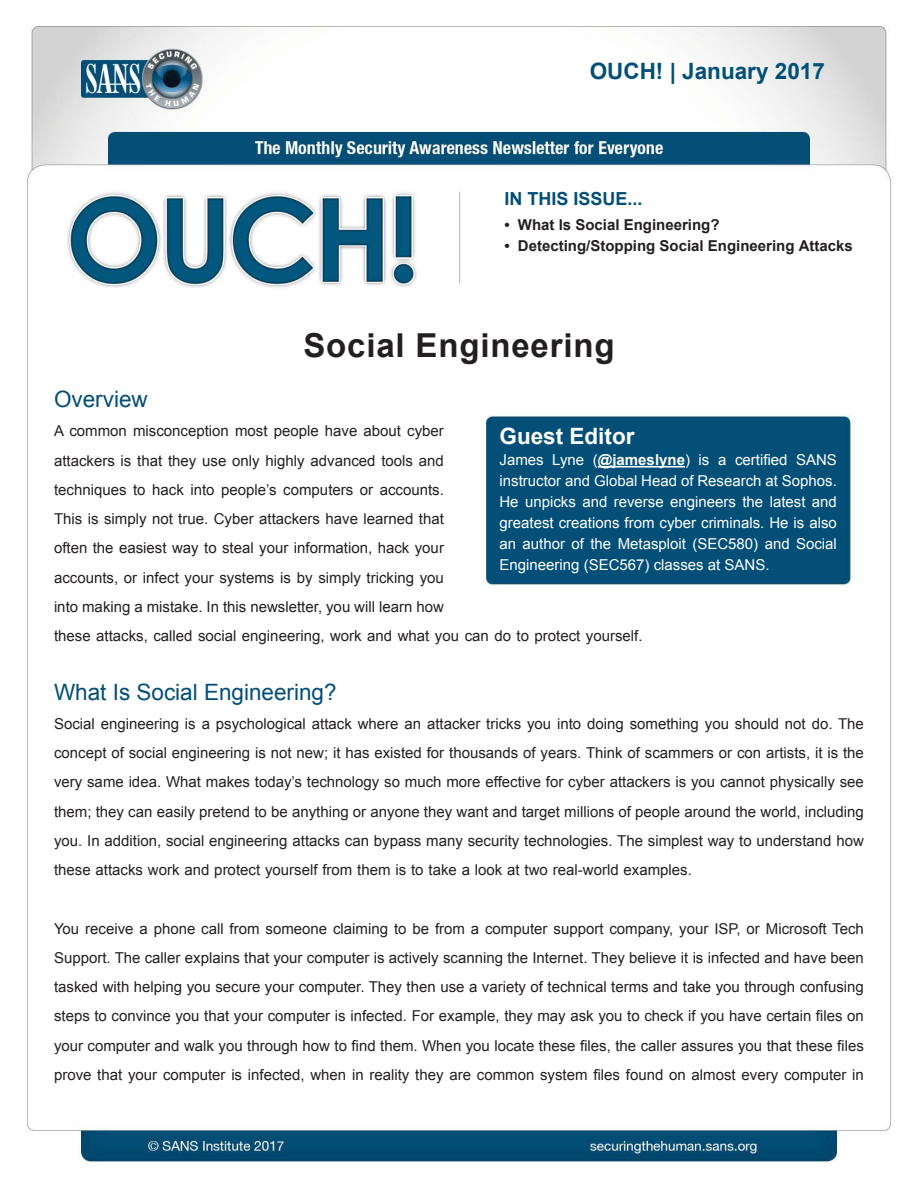
<style>
.page{position:relative;width:918px;height:1188px;background:#fff}
.page>*{position:absolute;margin:0;border:0;box-sizing:border-box;transform-origin:0 0}
.t1{font:700 33px "Arial";letter-spacing:.025em;color:#231f20}
.MainText{font:22.5px "Arial";color:#024e77}
.t2{font:700 22.5px "Arial";color:#004f77}
.t3{font:700 22.5px "Arial";color:#fff}
.t4{font:700 18px "Arial";color:#024e77}
.MainText-2{font:15px/29.2px "Arial";color:#231f20;text-align:justify}
.t5{font:15px/21px "Arial";color:#fff}
.t6{font:700 15px "Arial";color:#231f20}
.t7{font:700 15px "Arial";color:#fff}
.s1{font-weight:400}
</style>
<div class="page">
<img style="left:26px;top:25px;width:865px;height:1139px">
<hr style="left:598px;top:466px;width:87px;height:2px;background:#fff">
<p class="t2" style="left:590px;top:56px;width:237px">OUCH! | January 2017</p>
<p class="t4" style="left:504px;top:187px;width:140px">IN THIS ISSUE...</p>
<p class="t6" style="left:504px;top:214px;width:7px">•</p>
<p class="t6" style="left:504px;top:235px;width:7px">•</p>
<p class="t6" style="left:518px;top:214px;width:203px">What Is Social Engineering?</p>
<p class="t6" style="left:518px;top:235px;width:337px">Detecting/Stopping Social Engineering Attacks</p>
<p class="t1" style="left:303px;top:323px;width:313px">Social Engineering</p>
<p class="MainText" style="left:54px;top:385px;width:95px">Overview</p>
<p class="MainText-2" style="left:54px;top:417px;width:590px;text-align:left">A common misconception most people have about cyber<br>attackers is that they use only highly advanced tools and<br>techniques to hack into people s’ computers or accounts.<br>This is simply not true. Cyber attackers have learned that<br>often the easiest way to steal your information, hack your<br>accounts, or infect your systems is by simply tricking you<br>into making a mistake In. this newsletter, you will learn how<br>these attacks, called social engineering, work and what you can do to protect yourself.</p>
<p class="MainText" style="left:54px;top:677px;width:284px">What Is Social Engineering?</p>
<p class="MainText-2" style="left:54px;top:709px;width:811px">Social engineering is a psychological attack where an attacker tricks you into doing something you should not do. The concept of social engineering is not new; it has existed for thousands of years. Think of scammers or con artists isit, the very same idea. What makes today s’ technology so much more effective for cyber attackers is you cannot physically see them; they can easily pretend to be anything or anyone they want and target millions of people around the world, including you. In addition, social engineering attacks can bypass many security technologies. The simplest way to understand how these attacks work and protect yourself from them is to take a look at two real-world examples.</p>
<p class="t3" style="left:500px;top:421px;width:137px">Guest Editor</p>
<p class="t7" style="left:593px;top:450px;width:99px"><span class="s1">(</span>@jameslyne<span class="s1">)</span></p>
<p class="t5" style="left:735px;top:450px;width:54px">certified</p>
<p class="t5" style="left:796px;top:450px;width:42px">SANS</p>
<p class="t5" style="left:699px;top:450px;width:12px">is</p>
<p class="t5" style="left:500px;top:450px;width:339px">James<br>instructor and Global Head of Research at Sophos.<br>He unpicks and reverse engineers the latest and greatest creations from cyber criminals. He is also an author of the Metasploit (SEC580) and Social Engineering (SEC567) classes at SANS.</p>
<p class="t5" style="left:552px;top:450px;width:33px">Lyne</p>
<p class="t5" style="left:718px;top:450px;width:10px">a</p>
<p class="MainText-2" style="left:54px;top:914px;width:811px">You receive a phone call from someone claiming to be from a computer support company, your ISP, or Microsoft Tech Support. The caller explains that your computer is actively scanning the Internet. They believe isit infected and have been tasked with helping you secure your computer. They then use a variety of technical terms and take you through confusing steps to convince you that your computer is infected. For example, they may ask you to check if you have certain files on your computer and walk you through how to find them. When you locate these files, the caller assures you that these files prove that your computer is infected, when in reality they are common system files found on almost every computer in</p>
</div>
